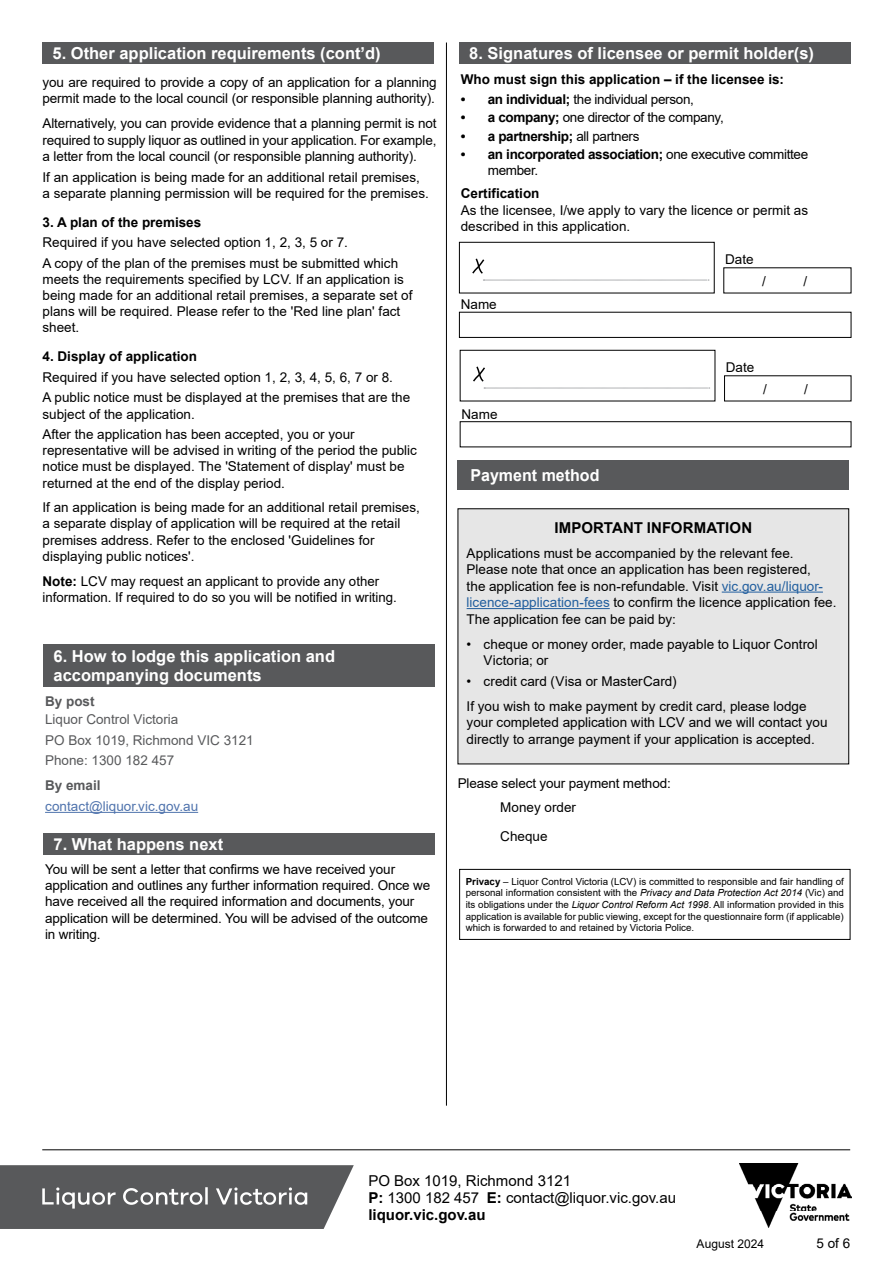
<style>
.page{position:relative;width:893px;height:1263px;background:#fff}
.page>*{position:absolute;margin:0;border:0;box-sizing:border-box;transform-origin:0 0}
.t1{font:700 16.5px/19.8px "Arial";color:#fff}
.t2{font:15px/17.2px "Arial";color:#000}
.t3{font:700 15px "Arial";letter-spacing:.005em;color:#000}
.t4{font:13.5px/16.2px "Arial";color:#000}
.t5{font:700 13.5px "Arial";color:#000}
.t6{font:13.5px "Arial";letter-spacing:-.025em;color:#000}
.t7{font:13.5px/20.4px "Arial";color:#58595b}
.t8{font:700 13.5px "Arial";letter-spacing:-.025em;color:#000}
.t9{font:13.5px "Arial";letter-spacing:.005em;color:#4f73ad}
.t10{font:700 13.5px "Arial";color:#58595b}
.t11{font:12px "Arial";color:#000}
.t12{font:9.75px/11.7px "Arial";color:#000;text-align:justify}
.s1{font-weight:700}
.s2{font-weight:400}
.s3{color:#215e9e}
.s4{font-style:italic}
</style>
<div class="page">
<img style="left:739px;top:1164px;width:113px;height:63px">
<hr style="left:42px;top:1149px;width:808px;height:1px;background:#000">
<svg style="left:0;top:1165px;width:354px;height:64px;background:#696a6c"></svg>
<div style="left:44px;top:644px;width:391px;height:43px;background:#58595b"></div>
<div style="left:44px;top:833px;width:391px;height:21px;background:#58595b"></div>
<div style="left:459px;top:43px;width:391px;height:21px;background:#58595b"></div>
<div style="left:459px;top:312px;width:392px;height:26px;border:1px solid #000"></div>
<div style="left:459px;top:242px;width:255px;height:51px;border:1px solid #000"></div>
<svg style="left:472px;top:258px;width:237px;height:23px"></svg>
<div style="left:460px;top:421px;width:391px;height:26px;border:1px solid #000"></div>
<div style="left:460px;top:350px;width:255px;height:51px;border:1px solid #000"></div>
<svg style="left:473px;top:366px;width:237px;height:23px"></svg>
<hr style="left:446px;top:43px;width:1px;height:1063px;background:#000">
<div style="left:43px;top:43px;width:391px;height:21px;background:#58595b"></div>
<div style="left:458px;top:460px;width:391px;height:30px;background:#58595b"></div>
<div style="left:458px;top:509px;width:391px;height:255px;background:#e6e6e6"></div>
<hr style="left:722px;top:592px;width:101px;height:1px;background:#215e9e">
<hr style="left:467px;top:608px;width:143px;height:1px;background:#215e9e">
<hr style="left:45px;top:812px;width:153px;height:1px;background:#4f73ad">
<div style="left:459px;top:869px;width:391px;height:71px;border:1px solid #000"></div>
<p class="t1" style="left:53px;top:44px;width:330px">5. Other application requirements (cont’d)</p>
<p class="t4" style="left:43px;top:74px;width:396px">you are required to provide a copy of an application for a planning permit made to the local council (or responsible planning authority).</p>
<p class="t4" style="left:43px;top:115px;width:396px;text-align:justify">Alternatively, you can provide evidence that a planning permit is not required to supply liquor as outlined in your application. For example, a letter from the local council (or responsible planning authority).</p>
<p class="t4" style="left:43px;top:169px;width:388px">If an application is being made for an additional retail premises, a separate planning permission will be required for the premises.</p>
<p class="t5" style="left:43px;top:212px;width:160px">3. A plan of the premises</p>
<p class="t4" style="left:43px;top:232px;width:357px;line-height:20.4px">Required if you have selected option 1, 2, 3, 5 or 7.<br>A copy of the plan of the premises must be submitted which</p>
<p class="t4" style="left:43px;top:271px;width:371px">meets the requirements specified by LCV. If an application is being made for an additional retail premises, a separate set of plans will be required. Please refer to the 'Red line plan' fact sheet.</p>
<p class="t5" style="left:43px;top:347px;width:156px">4. Display of application</p>
<p class="t4" style="left:43px;top:367px;width:369px;line-height:20.4px">Required if you have selected option 1, 2, 3, 4, 5, 6, 7 or 8.<br>A public notice must be displayed at the premises that are the</p>
<p class="t4" style="left:43px;top:403px;width:314px;line-height:20.4px">subject of the application.<br>After the application has been accepted, you or your</p>
<p class="t4" style="left:43px;top:442px;width:376px">representative will be advised in writing of the period the public notice must be displayed. The 'Statement of display' must be returned at the end of the display period.</p>
<p class="t4" style="left:43px;top:499px;width:379px">If an application is being made for an additional retail premises, a separate display of application will be required at the retail premises address. Refer to the enclosed 'Guidelines for displaying public notices'.</p>
<p class="t4" style="left:43px;top:573px;width:356px"><span class="s1">Note:</span> LCV may request an applicant to provide any other information. If required to do so you will be notified in writing.</p>
<p class="t1" style="left:54px;top:646px;width:283px">6. How to lodge this application and accompanying documents</p>
<p class="t10" style="left:45px;top:692px;width:51px">By post</p>
<p class="t7" style="left:45px;top:709px;width:210px">Liquor Control Victoria<br>PO Box 1019, Richmond VIC 3121<br>Phone: 1300 182 457</p>
<p class="t10" style="left:45px;top:776px;width:57px">By email</p>
<p class="t9" style="left:45px;top:797px;width:155px">contact@liquor.vic.gov.au</p>
<p class="t1" style="left:54px;top:834px;width:171px">7. What happens next</p>
<p class="t4" style="left:45px;top:861px;width:387px">You will be sent a letter that confirms we have received your application and outlines any further information required. Once we have received all the required information and documents, your application will be determined. You will be advised of the outcome in writing.</p>
<p class="t1" style="left:469px;top:44px;width:346px">8. Signatures of licensee or permit holder(s)</p>
<p class="t5" style="left:461px;top:69px;width:325px">Who must sign this application – if the licensee is:</p>
<p class="t6" style="left:461px;top:90px;width:235px"><span class="s1">• an individual;</span> the individual person,</p>
<p class="t6" style="left:461px;top:108px;width:265px"><span class="s1">• a company;</span> one director of the company,</p>
<p class="t8" style="left:461px;top:126px;width:180px">• a partnership; <span class="s2">all partners</span></p>
<p class="t4" style="left:488px;top:146px;width:322px;text-indent:-27px"><span class="s1">• an incorporated association;</span> one executive committee member.</p>
<p class="t5" style="left:461px;top:184px;width:80px">Certification</p>
<p class="t4" style="left:461px;top:202px;width:349px">As the licensee, I/we apply to vary the licence or permit as described in this application.</p>
<p class="t4" style="left:461px;top:296px;width:38px">Name</p>
<p class="t4" style="left:461px;top:406px;width:38px">Name</p>
<p class="t4" style="left:725px;top:251px;width:30px">Date</p>
<p class="t4" style="left:762px;top:273px;width:5px">/</p>
<p class="t4" style="left:803px;top:273px;width:5px">/</p>
<p class="t4" style="left:726px;top:359px;width:30px">Date</p>
<p class="t4" style="left:763px;top:381px;width:5px">/</p>
<p class="t4" style="left:804px;top:381px;width:5px">/</p>
<p class="t1" style="left:470px;top:466px;width:130px">Payment method</p>
<p class="t3" style="left:554px;top:517px;width:199px">IMPORTANT INFORMATION</p>
<p class="t4" style="left:467px;top:545px;width:371px">Applications must be accompanied by the relevant fee.<br>Please note that once an application has been registered,<br>the application fee is non-refundable. Visit <span class="s3">vic.gov.au/liquor&shy;licence-application-fees</span> to confirm the licence application fee.<br>The application fee can be paid by:</p>
<p class="t4" style="left:484px;top:635px;width:336px;text-indent:-17px">• cheque or money order, made payable to Liquor Control<br>Victoria; or</p>
<p class="t4" style="left:467px;top:668px;width:341px;line-height:25px">• credit card (Visa or MasterCard)<br>If you wish to make payment by credit card, please lodge</p>
<p class="t4" style="left:467px;top:714px;width:362px">your completed application with LCV and we will contact you directly to arrange payment if your application is accepted.</p>
<p class="t4" style="left:500px;top:772px;width:172px;line-height:23.4px;text-indent:-43px">Please select your payment method:<br>Money order</p>
<p class="t4" style="left:500px;top:828px;width:49px">Cheque</p>
<p class="t12" style="left:466px;top:875px;width:380px"><span class="s1">Privacy</span> – Liquor Control Victoria (LCV) is committed to responsible and fair handling of personal information consistent with the <span class="s4">Privacy and Data Protection Act 2014</span> (Vic) and its obligations under the <span class="s4">Liquor Control Reform Act 1998</span>. All information provided in this application is available for public viewing, except for the questionnaire form (if applicable) which is forwarded to and retained by Victoria Police.</p>
<p class="t2" style="left:368px;top:1172px;width:309px">PO Box 1019, Richmond 3121<br><span class="s1">P:</span> 1300 182 457 <span class="s1">E:</span> contact@liquor.vic.gov.au <span class="s1">liquor.vic.gov.au</span></p>
<p class="t11" style="left:697px;top:1235px;width:69px">August 2024</p>
<p class="t4" style="left:816px;top:1235px;width:35px">5 of 6</p>
</div>
